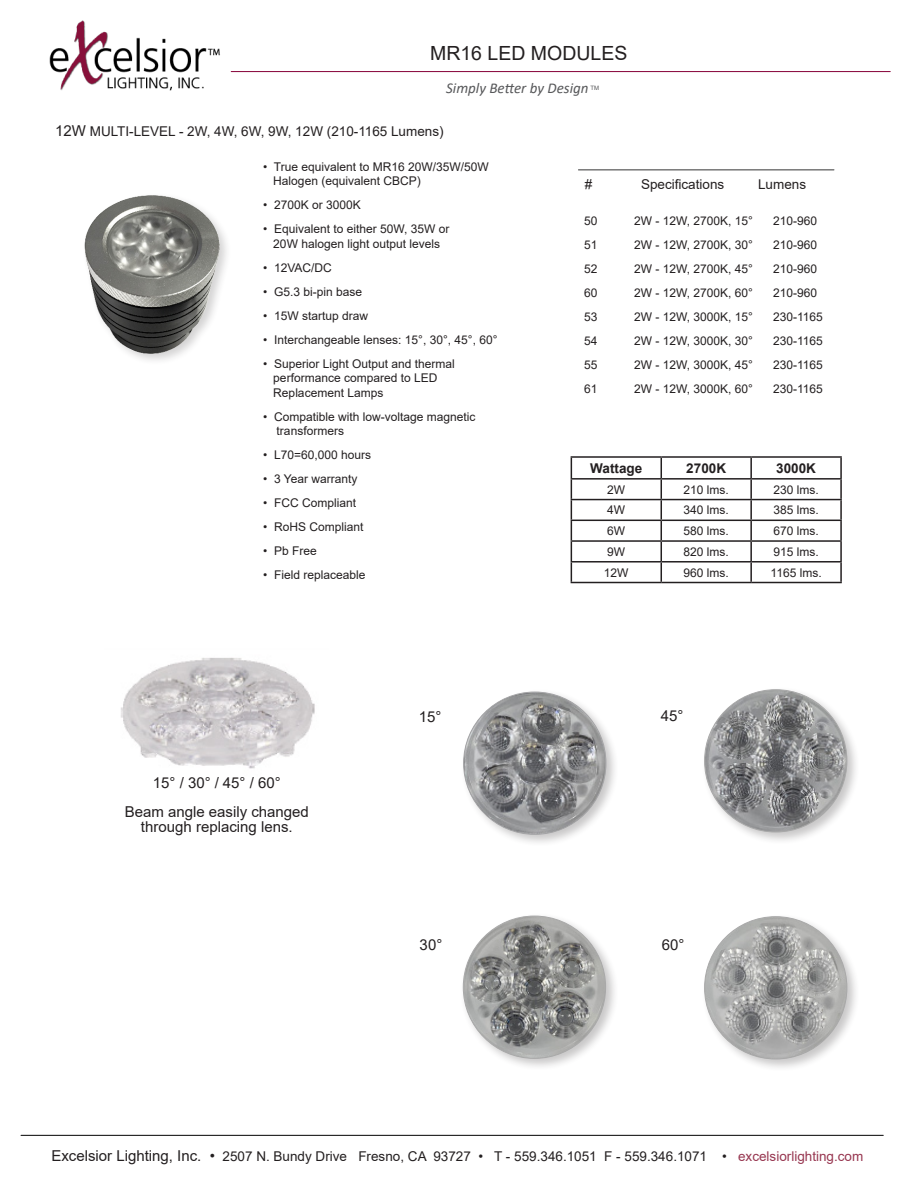
<style>
.page{position:relative;width:918px;height:1188px;background:#fff}
.page>*{position:absolute;margin:0;border:0;box-sizing:border-box;transform-origin:0 0}
.t1{font:19.5px "Arial";color:#231f20}
.t2{font:15px/15px "Arial";color:#231f20;text-align:center}
.t3{font:italic 15px "Calibri";color:#57585a}
.t4{font:13.5px "Arial";color:#231f20}
.t5{font:700 13.5px "Arial";color:#231f20}
.t6{font:12px "Arial";color:#231f20}
.t7{font:6px "Arial";color:#57585a}
.s1{font-size:15px}
.s2{color:#973650}
</style>
<div class="page">
<hr style="left:21px;top:1135px;width:862px;height:1px;background:#000">
<hr style="left:231px;top:71px;width:659px;height:1px;background:#860037">
<div style="left:701px;top:686px;width:159px;height:159px;background:#231f20;opacity:.25"></div>
<img style="left:705px;top:690px;width:142px;height:142px;border-radius:71px">
<div style="left:701px;top:913px;width:159px;height:159px;background:#231f20;opacity:.25"></div>
<img style="left:705px;top:917px;width:142px;height:142px;border-radius:71px">
<hr style="left:571px;top:456px;width:90px;height:2px;background:#231f20">
<hr style="left:661px;top:456px;width:90px;height:2px;background:#231f20">
<hr style="left:751px;top:456px;width:91px;height:2px;background:#231f20">
<hr style="left:750px;top:458px;width:2px;height:20px;background:#231f20">
<hr style="left:840px;top:458px;width:2px;height:20px;background:#231f20">
<hr style="left:571px;top:478px;width:90px;height:2px;background:#231f20">
<hr style="left:661px;top:478px;width:90px;height:2px;background:#231f20">
<hr style="left:751px;top:478px;width:91px;height:2px;background:#231f20">
<svg style="left:750px;top:480px;width:2px;height:19px"></svg>
<svg style="left:840px;top:480px;width:2px;height:19px"></svg>
<hr style="left:571px;top:499px;width:90px;height:1px;background:#231f20">
<hr style="left:661px;top:499px;width:90px;height:1px;background:#231f20">
<hr style="left:751px;top:499px;width:91px;height:1px;background:#231f20">
<hr style="left:750px;top:500px;width:2px;height:20px;background:#231f20">
<hr style="left:840px;top:500px;width:2px;height:20px;background:#231f20">
<hr style="left:571px;top:520px;width:90px;height:1px;background:#231f20">
<hr style="left:661px;top:520px;width:90px;height:1px;background:#231f20">
<hr style="left:751px;top:520px;width:91px;height:1px;background:#231f20">
<hr style="left:571px;top:540px;width:90px;height:2px;background:#231f20">
<hr style="left:661px;top:540px;width:90px;height:2px;background:#231f20">
<hr style="left:751px;top:540px;width:91px;height:2px;background:#231f20">
<hr style="left:571px;top:561px;width:90px;height:2px;background:#231f20">
<svg style="left:571px;top:458px;width:1px;height:124px"></svg>
<hr style="left:661px;top:561px;width:90px;height:2px;background:#231f20">
<svg style="left:661px;top:458px;width:1px;height:124px"></svg>
<hr style="left:751px;top:561px;width:91px;height:2px;background:#231f20">
<svg style="left:750px;top:521px;width:2px;height:61px"></svg>
<svg style="left:840px;top:521px;width:2px;height:61px"></svg>
<hr style="left:571px;top:582px;width:90px;height:1px;background:#231f20">
<hr style="left:661px;top:582px;width:90px;height:1px;background:#231f20">
<hr style="left:751px;top:582px;width:91px;height:1px;background:#231f20">
<hr style="left:578px;top:170px;width:256px;height:1px;background:#333">
<img style="left:84px;top:195px;width:143px;height:166px">
<img style="left:121px;top:657px;width:194px;height:112px">
<div style="left:460px;top:688px;width:159px;height:160px;background:#231f20;opacity:.25"></div>
<img style="left:464px;top:692px;width:142px;height:142px;border-radius:71px">
<div style="left:459px;top:912px;width:160px;height:160px;background:#231f20;opacity:.25"></div>
<img style="left:463px;top:916px;width:143px;height:142px;border-radius:71px">
<img style="left:49px;top:20px;width:171px;height:71px">
<p class="t1" style="left:430px;top:40px;width:199px">MR16 LED MODULES</p>
<p class="t3" style="left:446px;top:77px;width:144px">Simply Better by Design</p>
<p class="t7" style="left:591px;top:83px;width:10px">TM</p>
<p class="t4" style="left:55px;top:122px;width:390px"><span class="s1">12W</span> MULTI-LEVEL - 2W, 4W, 6W, 9W, 12W (210-1165 Lumens)</p>
<p class="t6" style="left:263px;top:159px;width:227px">• True equivalent to MR16 20W/35W/50W</p>
<p class="t6" style="left:273px;top:173px;width:149px">Halogen (equivalent CBCP)</p>
<p class="t6" style="left:263px;top:197px;width:99px">• 2700K or 3000K</p>
<p class="t6" style="left:263px;top:221px;width:188px">• Equivalent to either 50W, 35W or</p>
<p class="t6" style="left:273px;top:235px;width:168px">20W halogen light output levels</p>
<p class="t6" style="left:263px;top:259px;width:70px">• 12VAC/DC</p>
<p class="t6" style="left:263px;top:283px;width:100px">• G5.3 bi-pin base</p>
<p class="t6" style="left:263px;top:307px;width:106px">• 15W startup draw</p>
<p class="t6" style="left:263px;top:331px;width:236px">• Interchangeable lenses: 15°, 30°, 45°, 60°</p>
<p class="t6" style="left:263px;top:355px;width:193px">• Superior Light Output and thermal</p>
<p class="t6" style="left:273px;top:370px;width:166px">performance compared to LED</p>
<p class="t6" style="left:273px;top:384px;width:112px">Replacement Lamps</p>
<p class="t6" style="left:263px;top:408px;width:214px">• Compatible with low-voltage magnetic</p>
<p class="t6" style="left:277px;top:423px;width:69px">transformers</p>
<p class="t6" style="left:263px;top:447px;width:109px">• L70=60,000 hours</p>
<p class="t6" style="left:263px;top:471px;width:96px">• 3 Year warranty</p>
<p class="t6" style="left:263px;top:495px;width:94px">• FCC Compliant</p>
<p class="t6" style="left:263px;top:519px;width:102px">• RoHS Compliant</p>
<p class="t6" style="left:263px;top:543px;width:55px">• Pb Free</p>
<p class="t6" style="left:263px;top:567px;width:104px">• Field replaceable</p>
<p class="t2" style="left:153px;top:775px;width:129px">15° / 30° / 45° / 60°</p>
<p class="t2" style="left:125px;top:804px;width:186px">Beam angle easily changed through replacing lens.</p>
<p class="t2" style="left:419px;top:709px;width:24px">15°</p>
<p class="t2" style="left:420px;top:937px;width:24px">30°</p>
<p class="t4" style="left:585px;top:175px;width:9px">#</p>
<p class="t4" style="left:641px;top:175px;width:85px">Specifications</p>
<p class="t4" style="left:758px;top:175px;width:50px">Lumens</p>
<p class="t6" style="left:584px;top:212px;width:15px">50</p>
<p class="t6" style="left:634px;top:212px;width:120px">2W - 12W, 2700K, 15°</p>
<p class="t6" style="left:773px;top:212px;width:46px">210-960</p>
<p class="t6" style="left:584px;top:236px;width:15px">51</p>
<p class="t6" style="left:634px;top:236px;width:120px">2W - 12W, 2700K, 30°</p>
<p class="t6" style="left:773px;top:236px;width:46px">210-960</p>
<p class="t6" style="left:584px;top:260px;width:15px">52</p>
<p class="t6" style="left:634px;top:260px;width:120px">2W - 12W, 2700K, 45°</p>
<p class="t6" style="left:773px;top:260px;width:46px">210-960</p>
<p class="t6" style="left:584px;top:284px;width:15px">60</p>
<p class="t6" style="left:634px;top:284px;width:120px">2W - 12W, 2700K, 60°</p>
<p class="t6" style="left:773px;top:284px;width:46px">210-960</p>
<p class="t6" style="left:584px;top:308px;width:15px">53</p>
<p class="t6" style="left:634px;top:308px;width:120px">2W - 12W, 3000K, 15°</p>
<p class="t6" style="left:773px;top:308px;width:51px">230-1165</p>
<p class="t6" style="left:584px;top:332px;width:15px">54</p>
<p class="t6" style="left:634px;top:332px;width:120px">2W - 12W, 3000K, 30°</p>
<p class="t6" style="left:773px;top:332px;width:51px">230-1165</p>
<p class="t6" style="left:584px;top:356px;width:15px">55</p>
<p class="t6" style="left:634px;top:356px;width:120px">2W - 12W, 3000K, 45°</p>
<p class="t6" style="left:773px;top:356px;width:51px">230-1165</p>
<p class="t6" style="left:584px;top:380px;width:15px">61</p>
<p class="t6" style="left:634px;top:380px;width:120px">2W - 12W, 3000K, 60°</p>
<p class="t6" style="left:773px;top:380px;width:51px">230-1165</p>
<p class="t5" style="left:590px;top:459px;width:53px">Wattage</p>
<p class="t5" style="left:686px;top:459px;width:41px">2700K</p>
<p class="t5" style="left:776px;top:459px;width:41px">3000K</p>
<p class="t6" style="left:607px;top:481px;width:19px">2W</p>
<p class="t6" style="left:684px;top:481px;width:47px">210 lms.</p>
<p class="t6" style="left:773px;top:481px;width:47px">230 lms.</p>
<p class="t6" style="left:607px;top:502px;width:19px">4W</p>
<p class="t6" style="left:684px;top:502px;width:47px">340 lms.</p>
<p class="t6" style="left:773px;top:502px;width:47px">385 lms.</p>
<p class="t6" style="left:607px;top:523px;width:19px">6W</p>
<p class="t6" style="left:684px;top:523px;width:47px">580 lms.</p>
<p class="t6" style="left:773px;top:523px;width:47px">670 lms.</p>
<p class="t6" style="left:607px;top:543px;width:19px">9W</p>
<p class="t6" style="left:684px;top:543px;width:47px">820 lms.</p>
<p class="t6" style="left:773px;top:543px;width:47px">915 lms.</p>
<p class="t6" style="left:604px;top:564px;width:26px">12W</p>
<p class="t6" style="left:684px;top:564px;width:47px">960 lms.</p>
<p class="t6" style="left:771px;top:564px;width:53px">1165 lms.</p>
<p class="t2" style="left:661px;top:709px;width:24px">45°</p>
<p class="t2" style="left:662px;top:937px;width:24px">60°</p>
<p class="t4" style="left:51px;top:1147px;width:813px"><span class="s1">Excelsior Lighting, Inc. •</span> 2507 N. Bundy Drive Fresno, CA 93727 • T - 559.346.1051 F - 559.346.1071 • <span class="s2">excelsiorlighting.com</span></p>
</div>
